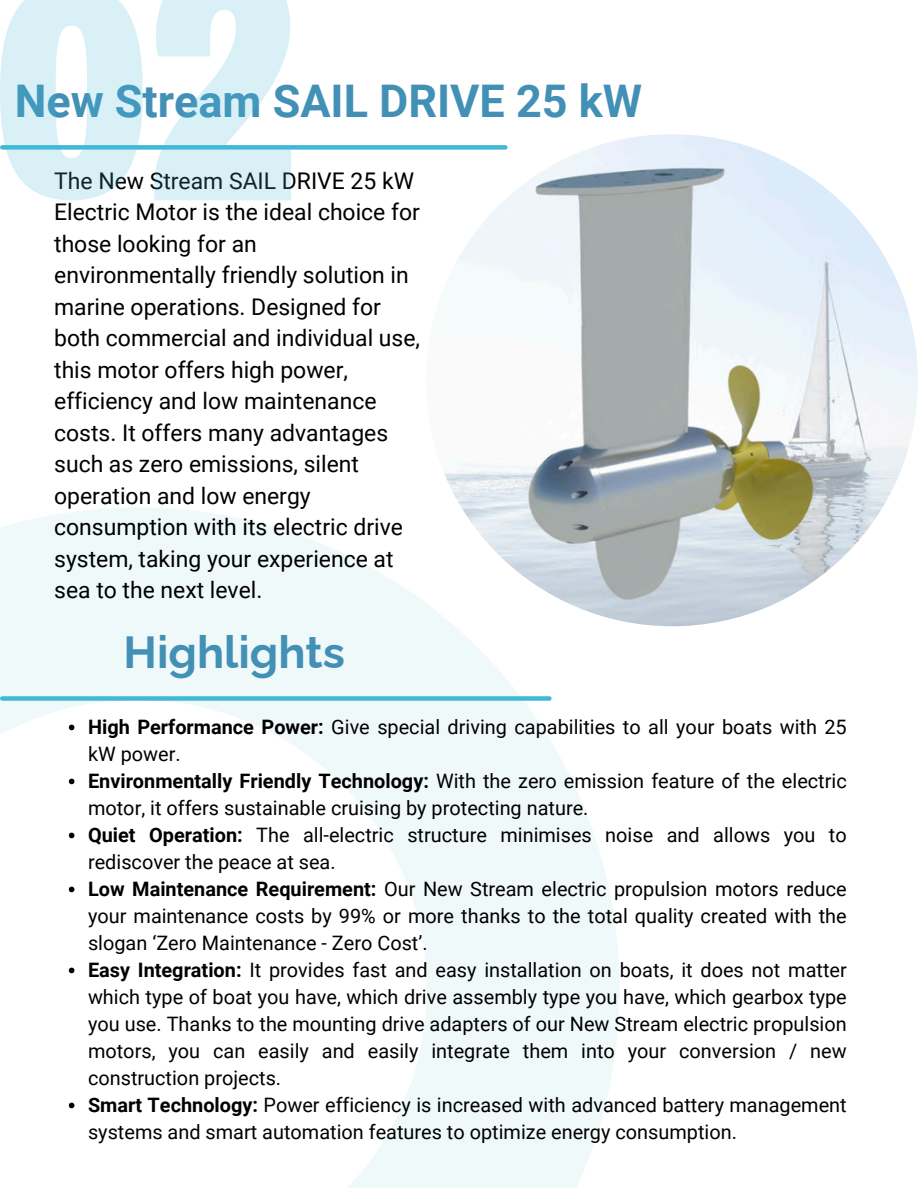
<style>
.page{position:relative;width:918px;height:1188px;background:#fff}
.page>*{position:absolute;margin:0;border:0;box-sizing:border-box;transform-origin:0 0}
.t1{font:700 45px "Roboto";color:#4390b7}
.t2{font:700 45px "Raleway";color:#4390b7}
.t3{font:22.95px/31.5px "Roboto";color:#000}
.t4{font:19.95px/27px "Roboto";color:#000}
.s1{font-weight:700}
</style>
<div class="page">
<div style="left:0;top:519px;width:619px;height:669px;background:linear-gradient(to right,#fdfefe,#f4fafa)"></div>
<img style="left:426px;top:134px;width:492px;height:492px;border-radius:50%">
<div style="left:2px;top:145px;width:503px;height:5px;background:#41b8d5"></div>
<div style="left:2px;top:696px;width:547px;height:5px;background:#41b8d5"></div>
<svg style="left:69px;top:725px;width:5px;height:5px"></svg>
<svg style="left:69px;top:779px;width:5px;height:5px"></svg>
<svg style="left:69px;top:833px;width:5px;height:5px"></svg>
<svg style="left:69px;top:887px;width:5px;height:5px"></svg>
<svg style="left:69px;top:968px;width:5px;height:5px"></svg>
<svg style="left:69px;top:1103px;width:5px;height:5px"></svg>
<svg style="left:0;top:0;width:143px;height:200px"></svg>
<svg style="left:154px;top:0;width:137px;height:200px"></svg>
<p class="t1" style="left:15px;top:75px;width:629px">New Stream SAIL DRIVE 25 kW</p>
<h2 class="t3" style="left:54px;top:165px;width:367px">The New Stream SAIL DRIVE 25 kW<br>Electric Motor is the ideal choice for those looking for an environmentally friendly solution in marine operations. Designed for both commercial and individual use, this motor offers high power, efficiency and low maintenance costs. It offers many advantages such as zero emissions, silent operation and low energy consumption with its electric drive system, taking your experience at sea to the next level.</h2>
<h1 class="t2" style="left:123px;top:626px;width:223px">Highlights</h1>
<p class="t4" style="left:88px;top:713px;width:760px"><span class="s1">High Performance Power:</span> Give special driving capabilities to all your boats with 25 kW power.</p>
<p class="t4" style="left:88px;top:767px;width:760px"><span class="s1">Environmentally Friendly Technology:</span> With the zero emission feature of the electric motor, it offers sustainable cruising by protecting nature.</p>
<p class="t4" style="left:88px;top:821px;width:760px"><span class="s1">Quiet Operation:</span> The all-electric structure minimises noise and allows you to rediscover the peace at sea.</p>
<p class="t4" style="left:88px;top:875px;width:760px;text-align:justify"><span class="s1">Low Maintenance Requirement:</span> Our New Stream electric propulsion motors reduce your maintenance costs by 99% or more thanks to the total quality created with the slogan ‘Zero Maintenance - Zero Cost’.</p>
<p class="t4" style="left:88px;top:956px;width:760px;text-align:justify"><span class="s1">Easy Integration:</span> It provides fast and easy installation on boats, it does not matter which type of boat you have, which drive assembly type you have, which gearbox type you use. Thanks to the mounting drive adapters of our New Stream electric propulsion motors, you can easily and easily integrate them into your conversion / new construction projects.</p>
<p class="t4" style="left:88px;top:1091px;width:760px"><span class="s1">Smart Technology:</span> Power efficiency is increased with advanced battery management systems and smart automation features to optimize energy consumption.</p>
</div>
